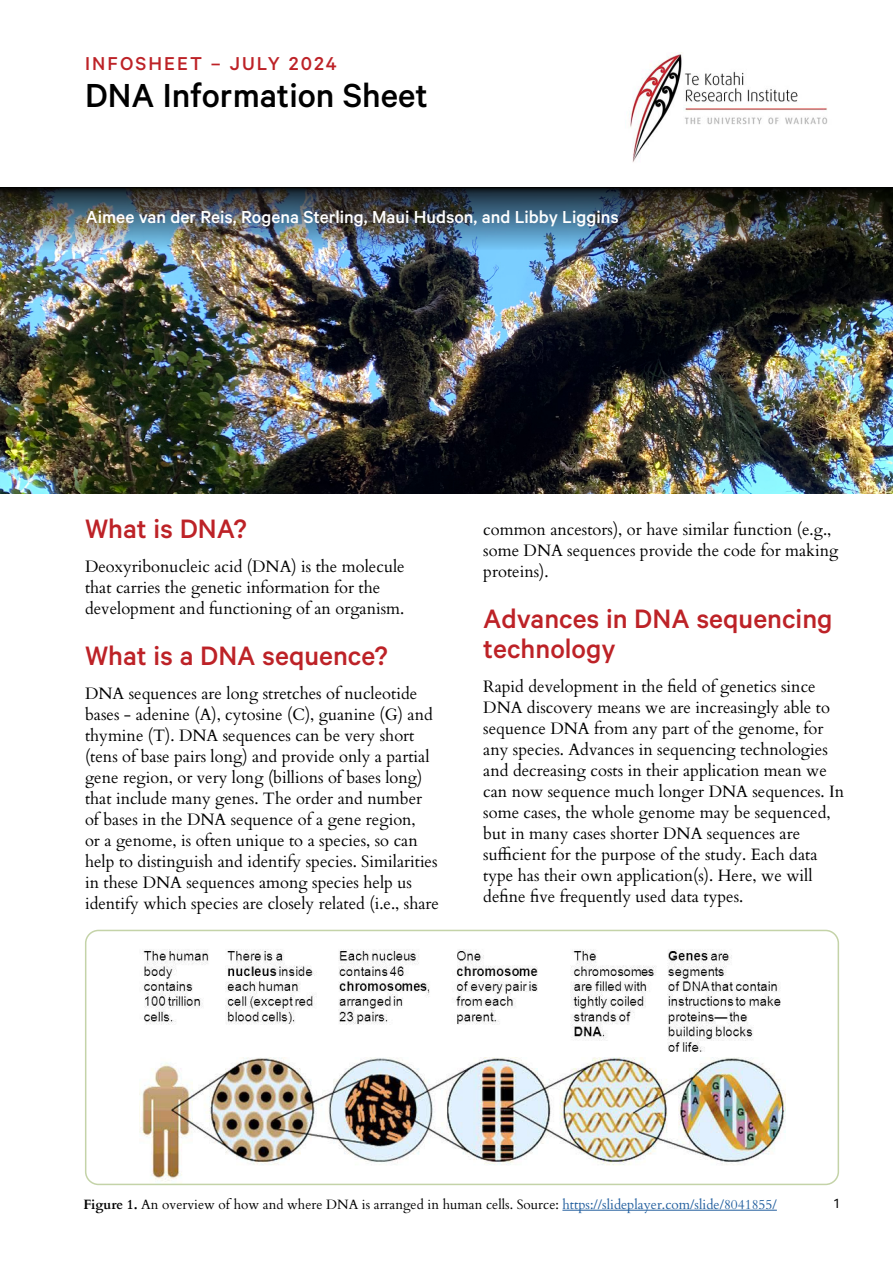
<style>
.page{position:relative;width:893px;height:1263px;background:#fff}
.page>*{position:absolute;margin:0;border:0;box-sizing:border-box;transform-origin:0 0}
.t1{font:500 37.5px "Calibre";color:#000}
.t2{font:500 30px/30px "Calibre";color:#bd2227}
.t3{font:500 21px "Calibre";letter-spacing:.1em;color:#bd2227}
.t4{font:500 19.5px "Calibre";color:#fff}
.t5{font:16.5px/21px "Cardo";color:#000}
.t6{font:15px "Calibre";color:#000}
.t7{font:13.5px "Cardo";color:#000}
.s1{font-weight:700}
.s2{color:#215e9e}
</style>
<div class="page">
<img style="left:0;top:250px;width:893px;height:243px">
<img style="left:629px;top:52px;width:199px;height:110px">
<img style="left:0;top:187px;width:893px;height:63px">
<hr style="left:562px;top:1210px;width:215px;height:1px;background:#215e9e">
<img style="left:139px;top:949px;width:646px;height:233px">
<div style="left:85px;top:930px;width:754px;height:255px;border:2px solid #c4d3a8;border-radius:13px"></div>
<p class="t3" style="left:85px;top:51px;width:253px">INFOSHEET – JULY 2024</p>
<h1 class="t1" style="left:85px;top:74px;width:345px">DNA Information Sheet</h1>
<p class="t4" style="left:86px;top:206px;width:534px">Aimee van der Reis, Rogena Sterling, Maui Hudson, and Libby Liggins</p>
<h2 class="t2" style="left:85px;top:513px;width:163px">What is DNA?</h2>
<p class="t5" style="left:85px;top:555px;width:321px">Deoxyribonucleic acid (DNA) is the molecule that carries the genetic information for the development and functioning of an organism.</p>
<h2 class="t2" style="left:85px;top:640px;width:304px">What is a DNA sequence?</h2>
<p class="t5" style="left:85px;top:682px;width:356px">DNA sequences are long stretches of nucleotide bases - adenine (A), cytosine (C), guanine (G) and thymine (T). DNA sequences can be very short (tens of base pairs long) and provide only a partial gene region, or very long (billions of bases long) that include many genes. The order and number of bases in the DNA sequence of a gene region,<br>or a genome, is often unique to a species, so can help to distinguish and identify species. Similarities in these DNA sequences among species help us identify which species are closely related (i.e., share</p>
<p class="t5" style="left:483px;top:518px;width:357px">common ancestors), or have similar function (e.g., some DNA sequences provide the code for making proteins).</p>
<h2 class="t2" style="left:483px;top:603px;width:351px">Advances in DNA sequencing technology</h2>
<p class="t5" style="left:483px;top:675px;width:362px">Rapid development in the field of genetics since DNA discovery means we are increasingly able to sequence DNA from any part of the genome, for any species. Advances in sequencing technologies and decreasing costs in their application mean we can now sequence much longer DNA sequences. In some cases, the whole genome may be sequenced, but in many cases shorter DNA sequences are sufficient for the purpose of the study. Each data type has their own application(s). Here, we will define five frequently used data types.</p>
<p class="t7" style="left:83px;top:1194px;width:695px"><span class="s1">Figure 1.</span> An overview of how and where DNA is arranged in human cells. Source: <span class="s2">https://slideplayer.com/slide/8041855/</span></p>
<p class="t6" style="left:834px;top:1195px;width:6px">1</p>
</div>
